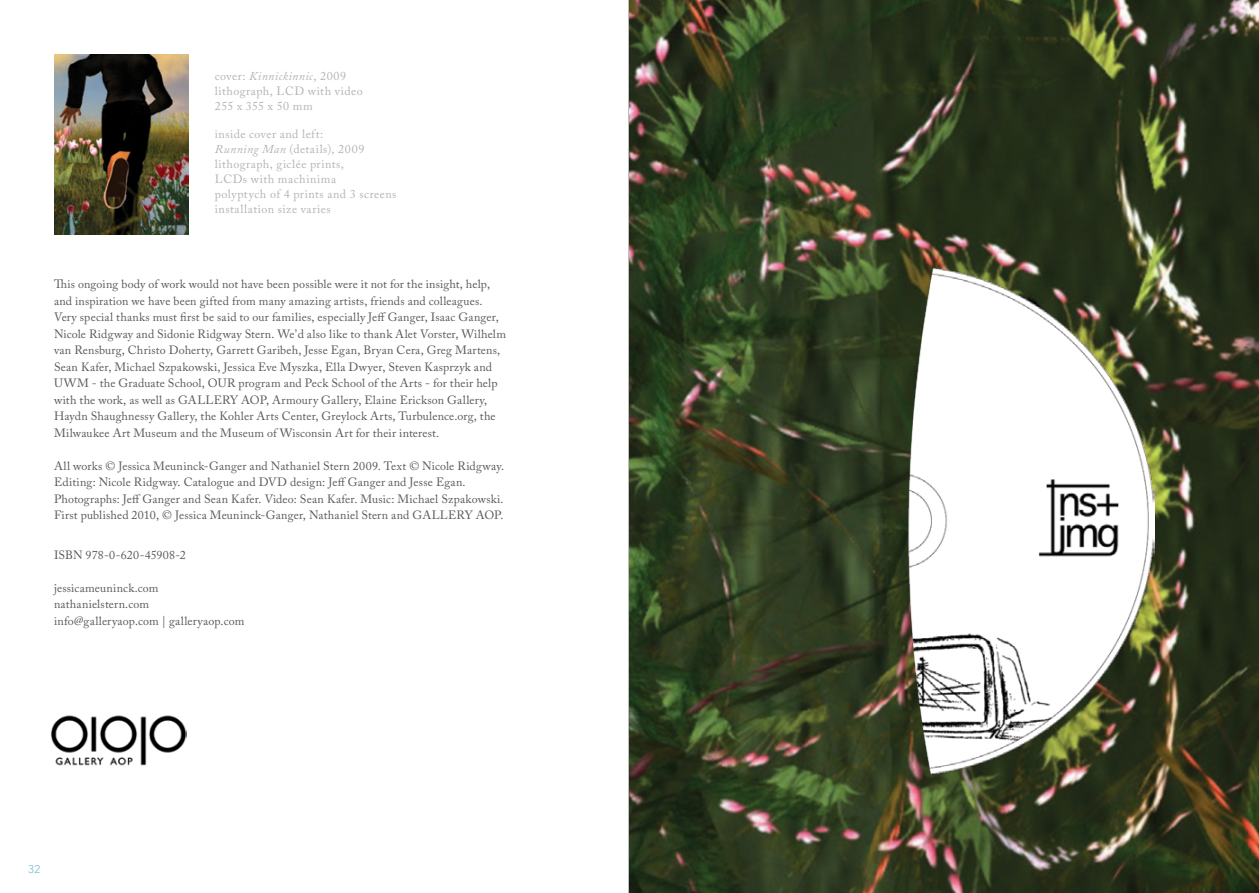
<style>
.page{position:relative;width:1259px;height:893px;background:#fff}
.page>*{position:absolute;margin:0;border:0;box-sizing:border-box;transform-origin:0 0}
.t1{font:12px/16.5px "Adobe Caslon Pro";letter-spacing:.015em;color:#58595b}
.t2{font:12px/15px "Adobe Caslon Pro";letter-spacing:.04em;color:#b1b4b6}
.t3{font:300 11.25px "Avenir";color:#75b8d5}
.s1{font-style:italic}
</style>
<div class="page">
<img style="left:629px;top:0;width:630px;height:893px">
<img style="left:644px;top:143px;width:510px;height:750px">
<img style="left:51px;top:715px;width:135px;height:51px">
<img style="left:54px;top:54px;width:135px;height:181px">
<p class="t2" style="left:215px;top:68px;width:149px">cover: <span class="s1">Kinnickinnic</span>, 2009 lithograph, LCD with video<br>255 x 355 x 50 mm</p>
<p class="t2" style="left:215px;top:126px;width:183px">inside cover and left:<br><span class="s1">Running Man</span> (details), 2009 lithograph, giclée prints,<br>LCDs with machinima<br>polyptych of 4 prints and 3 screens installation size varies</p>
<p class="t1" style="left:54px;top:276px;width:453px">This ongoing body of work would not have been possible were it not for the insight, help, and inspiration we have been gifted from many amazing artists, friends and colleagues.<br>Very special thanks must first be said to our families, especially Jeff Ganger, Isaac Ganger, Nicole Ridgway and Sidonie Ridgway Stern. We’d also like to thank Alet Vorster, Wilhelm van Rensburg, Christo Doherty, Garrett Garibeh, Jesse Egan, Bryan Cera, Greg Martens, Sean Kafer, Michael Szpakowski, Jessica Eve Myszka, Ella Dwyer, Steven Kasprzyk and UWM - the Graduate School, OUR program and Peck School of the Arts - for their help with the work, as well as GALLERY AOP, Armoury Gallery, Elaine Erickson Gallery, Haydn Shaughnessy Gallery, the Kohler Arts Center, Greylock Arts, Turbulence.org, the Milwaukee Art Museum and the Museum of Wisconsin Art for their interest.</p>
<p class="t1" style="left:54px;top:457px;width:451px">All works © Jessica Meuninck-Ganger and Nathaniel Stern 2009. Text © Nicole Ridgway.<br>Editing: Nicole Ridgway. Catalogue and DVD design: Jeff Ganger and Jesse Egan.<br>Photographs: Jeff Ganger and Sean Kafer. Video: Sean Kafer. Music: Michael Szpakowski.<br>First published 2010, © Jessica Meuninck-Ganger, Nathaniel Stern and GALLERY AOP.</p>
<p class="t1" style="left:54px;top:546px;width:133px">ISBN 978-0-620-45908-2</p>
<p class="t1" style="left:54px;top:579px;width:192px">jessicameuninck.com nathanielstern.com info@galleryaop.com | galleryaop.com</p>
<p class="t3" style="left:28px;top:863px;width:13px">32</p>
</div>
